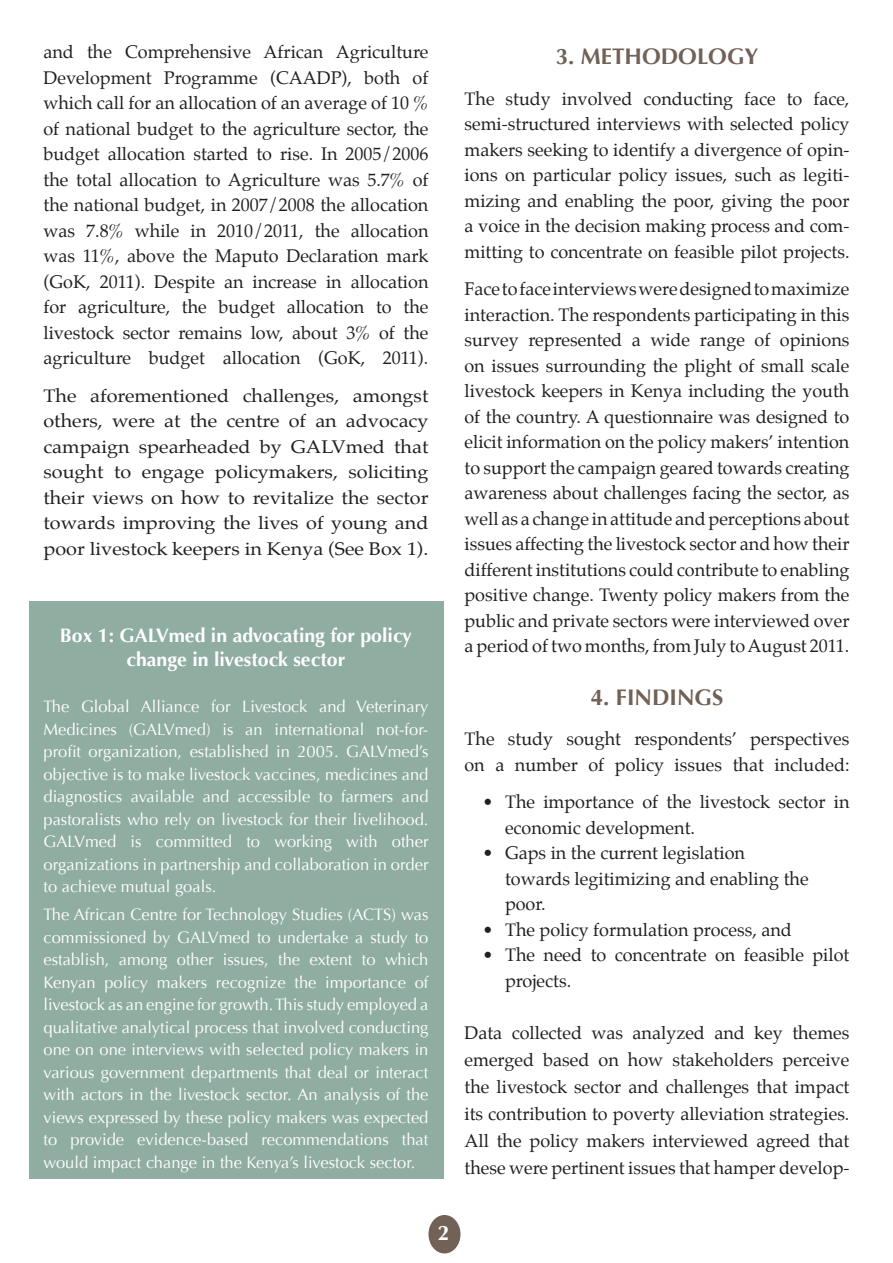
<style>
.page{position:relative;width:893px;height:1263px;background:#fff}
.page>*{position:absolute;margin:0;border:0;box-sizing:border-box;transform-origin:0 0}
.ABhead{font:700 22.5px "Optima";color:#716156}
.t1{font:700 21px "Optima";color:#fff}
.t2{font:700 19.5px/24px "Optima";color:#fff;text-align:center}
.ATextC{font:18px/25.5px "Palatino";color:#231f20;text-align:justify}
.ATextC-2{font:18px/25.5px "Palatino";color:#231f20;text-align:justify;scale:1.1 1}
.t3{font:16.5px/22.5px "Optima";color:#fff;text-align:justify}
</style>
<div class="page">
<div style="left:428px;top:1215px;width:32px;height:38px;background:#716156;border-radius:50%"></div>
<div style="left:30px;top:602px;width:414px;height:577px;background:#90ada2"></div>
<p class="ATextC" style="left:44px;top:39px;width:386px">and the Comprehensive African Agriculture Development Programme (CAADP), both of which call for an allocation of an average of 10 % of national budget to the agriculture sector, the budget allocation started to rise. In 2005/2006 the total allocation to Agriculture was 5.7% of the national budget, in 2007/2008 the allocation was 7.8% while in 2010/2011, the allocation was 11%, above the Maputo Declaration mark (GoK, 2011). Despite an increase in allocation for agriculture, the budget allocation to the livestock sector remains low, about 3% of the agriculture budget allocation (GoK, 2011).</p>
<p class="ATextC-2" style="left:44px;top:383px;width:351px">The aforementioned challenges, amongst others, were at the centre of an advocacy campaign spearheaded by GALVmed that sought to engage policymakers, soliciting their views on how to revitalize the sector towards improving the lives of young and poor livestock keepers in Kenya (See Box 1).</p>
<p class="t2" style="left:60px;top:623px;width:354px">Box 1: GALVmed in advocating for policy change in livestock sector</p>
<p class="t3" style="left:44px;top:696px;width:386px">The Global Alliance for Livestock and Veterinary Medicines (GALVmed) is an international not-for&shy;profit organization, established in 2005. GALVmed’s objective is to make livestock vaccines, medicines and diagnostics available and accessible to farmers and pastoralists who rely on livestock for their livelihood.<br>GALVmed is committed to working with other organizations in partnership and collaboration in order to achieve mutual goals.</p>
<p class="t3" style="left:44px;top:904px;width:386px">The African Centre for Technology Studies (ACTS) was commissioned by GALVmed to undertake a study to establish, among other issues, the extent to which Kenyan policy makers recognize the importance of livestock as an engine for growth. This study employed a qualitative analytical process that involved conducting one on one interviews with selected policy makers in various government departments that deal or interact with actors in the livestock sector. An analysis of the views expressed by these policy makers was expected to provide evidence-based recommendations that would impact change in the Kenya’s livestock sector.</p>
<p class="ABhead" style="left:556px;top:44px;width:204px">3. METHODOLOGY</p>
<p class="ATextC" style="left:464px;top:86px;width:386px">The study involved conducting face to face, semi-structured interviews with selected policy makers seeking to identify a divergence of opin&shy;ions on particular policy issues, such as legiti&shy;mizing and enabling the poor, giving the poor a voice in the decision making process and com&shy;mitting to concentrate on feasible pilot projects.</p>
<p class="ATextC" style="left:464px;top:276px;width:386px">Face to face interviews were designed to maximize interaction. The respondents participating in this survey represented a wide range of opinions on issues surrounding the plight of small scale livestock keepers in Kenya including the youth of the country. A questionnaire was designed to elicit information on the policy makers’ intention to support the campaign geared towards creating awareness about challenges facing the sector, as well as a change in attitude and perceptions about issues affecting the livestock sector and how their different institutions could contribute to enabling positive change. Twenty policy makers from the public and private sectors were interviewed over a period of two months, from July to August 2011.</p>
<p class="ABhead" style="left:591px;top:684px;width:134px">4. FINDINGS</p>
<p class="ATextC" style="left:464px;top:726px;width:386px">The study sought respondents’ perspectives on a number of policy issues that included:</p>
<p class="ATextC" style="left:505px;top:789px;width:346px;text-indent:-22px">• The importance of the livestock sector in economic development.</p>
<p class="ATextC" style="left:505px;top:840px;width:305px;text-align:left;text-indent:-22px">• Gaps in the current legislation towards legitimizing and enabling the poor.</p>
<p class="ATextC" style="left:482px;top:917px;width:311px">• The policy formulation process, and</p>
<p class="ATextC" style="left:505px;top:942px;width:346px;text-indent:-22px">• The need to concentrate on feasible pilot projects.</p>
<p class="ATextC" style="left:464px;top:1020px;width:386px;line-height:27px">Data collected was analyzed and key themes emerged based on how stakeholders perceive the livestock sector and challenges that impact its contribution to poverty alleviation strategies.<br>All the policy makers interviewed agreed that these were pertinent issues that hamper develop-</p>
<p class="t1" style="left:438px;top:1221px;width:13px">2</p>
</div>
